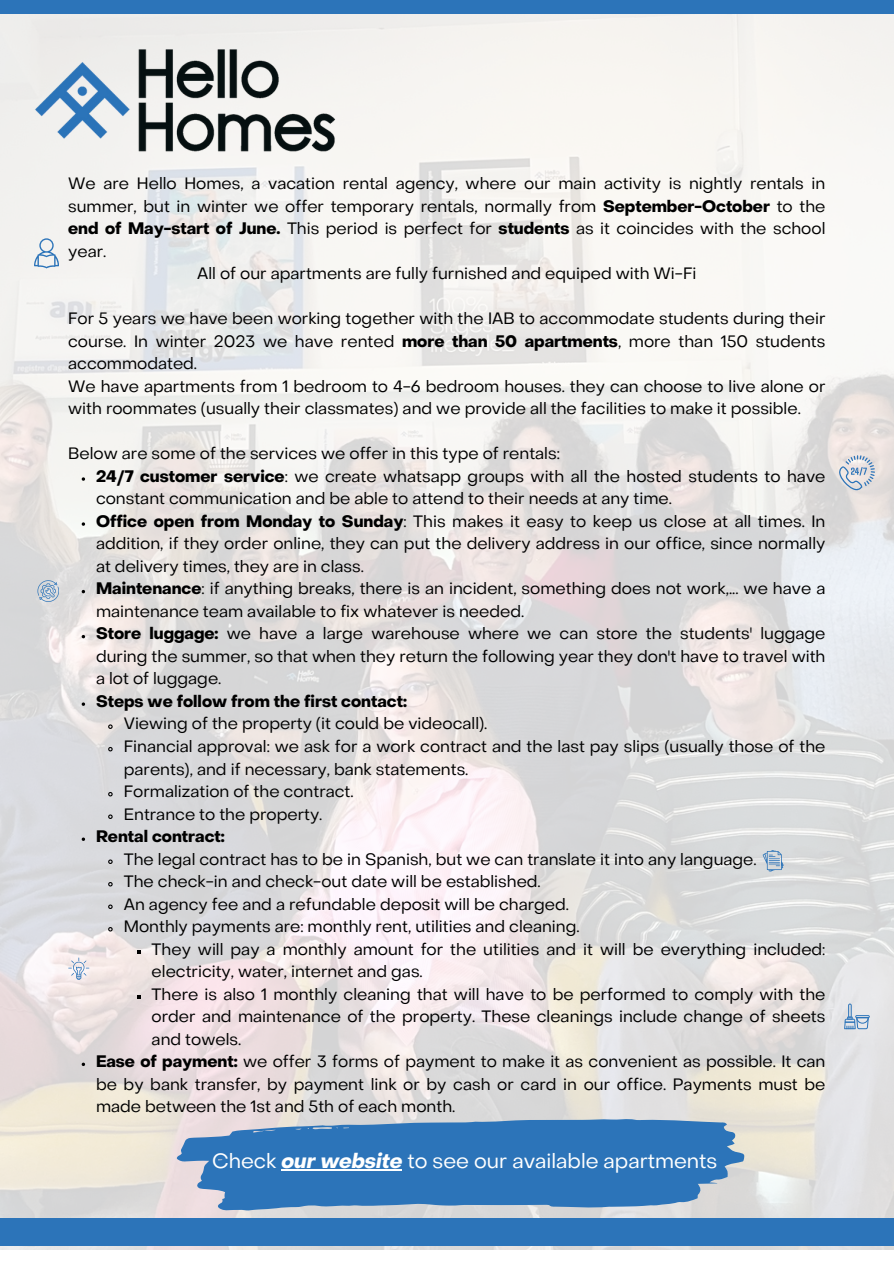
<style>
.page{position:relative;width:894px;height:1264px;background:#fff}
.page>*{position:absolute;margin:0;border:0;box-sizing:border-box;transform-origin:0 0}
.t1{font:20.4px "Object Sans";color:#fff}
.t2{font:16.35px/22.5px "Object Sans";color:#000;text-align:justify}
.t3{font:700 16.35px "Object Sans";color:#000}
.s1{font-weight:700}
.s2{font-weight:700;font-style:italic}
</style>
<div class="page">
<img style="left:0;top:14px;width:893px;height:1235px">
<img style="left:0;top:14px;width:374px;height:162px">
<div style="left:0;top:1218px;width:893px;height:27px;background:#2c74b9"></div>
<div style="left:0;top:0;width:893px;height:14px;background:#2c74b9"></div>
<svg style="left:82px;top:477px;width:3px;height:4px"></svg>
<svg style="left:82px;top:522px;width:3px;height:4px"></svg>
<svg style="left:82px;top:702px;width:3px;height:4px"></svg>
<svg style="left:107px;top:723px;width:6px;height:6px"></svg>
<svg style="left:107px;top:746px;width:6px;height:6px"></svg>
<svg style="left:107px;top:791px;width:6px;height:6px"></svg>
<svg style="left:107px;top:813px;width:6px;height:6px"></svg>
<svg style="left:82px;top:837px;width:3px;height:4px"></svg>
<svg style="left:107px;top:858px;width:6px;height:6px"></svg>
<svg style="left:107px;top:881px;width:6px;height:6px"></svg>
<svg style="left:107px;top:903px;width:6px;height:6px"></svg>
<svg style="left:107px;top:926px;width:6px;height:6px"></svg>
<svg style="left:82px;top:1062px;width:3px;height:4px"></svg>
<svg style="left:762px;top:850px;width:21px;height:21px"></svg>
<svg style="left:68px;top:957px;width:21px;height:23px"></svg>
<svg style="left:176px;top:1118px;width:568px;height:92px;fill:#2c74b9"></svg>
<hr style="left:855px;top:1015px;width:14px;height:3px;background:#2c74b9;border-radius:2px">
<svg style="left:843px;top:1003px;width:25px;height:26px"></svg>
<svg style="left:37px;top:580px;width:22px;height:22px"></svg>
<svg style="left:34px;top:238px;width:25px;height:30px"></svg>
<svg style="left:838px;top:455px;width:36px;height:35px"></svg>
<hr style="left:281px;top:1169px;width:121px;height:1px;background:#fff">
<p class="t2" style="left:68px;top:174px;width:758px">We are Hello Homes, a vacation rental agency, where our main activity is nightly rentals in summer, but in winter we offer temporary rentals, normally from <span class="s1">September-October</span> to the <span class="s1">end of May-start of June.</span> This period is perfect for <span class="s1">students</span> as it coincides with the school year.</p>
<p class="t2" style="left:197px;top:264px;width:500px">All of our apartments are fully furnished and equiped with Wi-Fi</p>
<p class="t2" style="left:68px;top:309px;width:758px">For 5 years we have been working together with the IAB to accommodate students during their course. In winter 2023 we have rented <span class="s1">more than 50 apartments</span>, more than 150 students accommodated.</p>
<p class="t2" style="left:68px;top:376px;width:758px">We have apartments from 1 bedroom to 4-6 bedroom houses. they can choose to live alone or with roommates (usually their classmates) and we provide all the facilities to make it possible.</p>
<p class="t2" style="left:68px;top:444px;width:493px">Below are some of the services we offer in this type of rentals:</p>
<p class="t2" style="left:96px;top:466px;width:730px"><span class="s1">24/7 customer service</span>: we create whatsapp groups with all the hosted students to have constant communication and be able to attend to their needs at any time.</p>
<p class="t2" style="left:96px;top:511px;width:730px"><span class="s1">Office open from Monday to Sunday</span>: This makes it easy to keep us close at all times. In addition, if they order online, they can put the delivery address in our office, since normally at delivery times, they are in class.</p>
<p class="t2" style="left:96px;top:579px;width:730px"><span class="s1">Maintenance</span>: if anything breaks, there is an incident, something does not work,... we have a maintenance team available to fix whatever is needed.</p>
<p class="t2" style="left:96px;top:624px;width:730px"><span class="s1">Store luggage:</span> we have a large warehouse where we can store the students' luggage during the summer, so that when they return the following year they don't have to travel with a lot of luggage.</p>
<p class="t3" style="left:96px;top:694px;width:312px">Steps we follow from the first contact:</p>
<p class="t2" style="left:124px;top:714px;width:365px">Viewing of the property (it could be videocall).</p>
<p class="t2" style="left:124px;top:736px;width:703px">Financial approval: we ask for a work contract and the last pay slips (usually those of the parents), and if necessary, bank statements.</p>
<p class="t2" style="left:124px;top:781px;width:231px">Formalization of the contract.</p>
<p class="t2" style="left:124px;top:804px;width:200px">Entrance to the property.</p>
<p class="t3" style="left:96px;top:829px;width:130px">Rental contract:</p>
<p class="t2" style="left:124px;top:849px;width:634px">The legal contract has to be in Spanish, but we can translate it into any language.</p>
<p class="t2" style="left:124px;top:871px;width:418px">The check-in and check-out date will be established.</p>
<p class="t2" style="left:124px;top:894px;width:446px">An agency fee and a refundable deposit will be charged.</p>
<p class="t2" style="left:124px;top:916px;width:457px">Monthly payments are: monthly rent, utilities and cleaning.</p>
<p class="t2" style="left:152px;top:939px;width:675px">They will pay a monthly amount for the utilities and it will be everything included: electricity, water, internet and gas.</p>
<p class="t2" style="left:152px;top:984px;width:675px">There is also 1 monthly cleaning that will have to be performed to comply with the order and maintenance of the property. These cleanings include change of sheets and towels.</p>
<p class="t2" style="left:96px;top:1051px;width:730px"><span class="s1">Ease of payment:</span> we offer 3 forms of payment to make it as convenient as possible. It can be by bank transfer, by payment link or by cash or card in our office. Payments must be made between the 1st and 5th of each month.</p>
<p class="t1" style="left:212px;top:1153px;width:506px">Check <span class="s2">our website</span> to see our available apartments</p>
</div>
